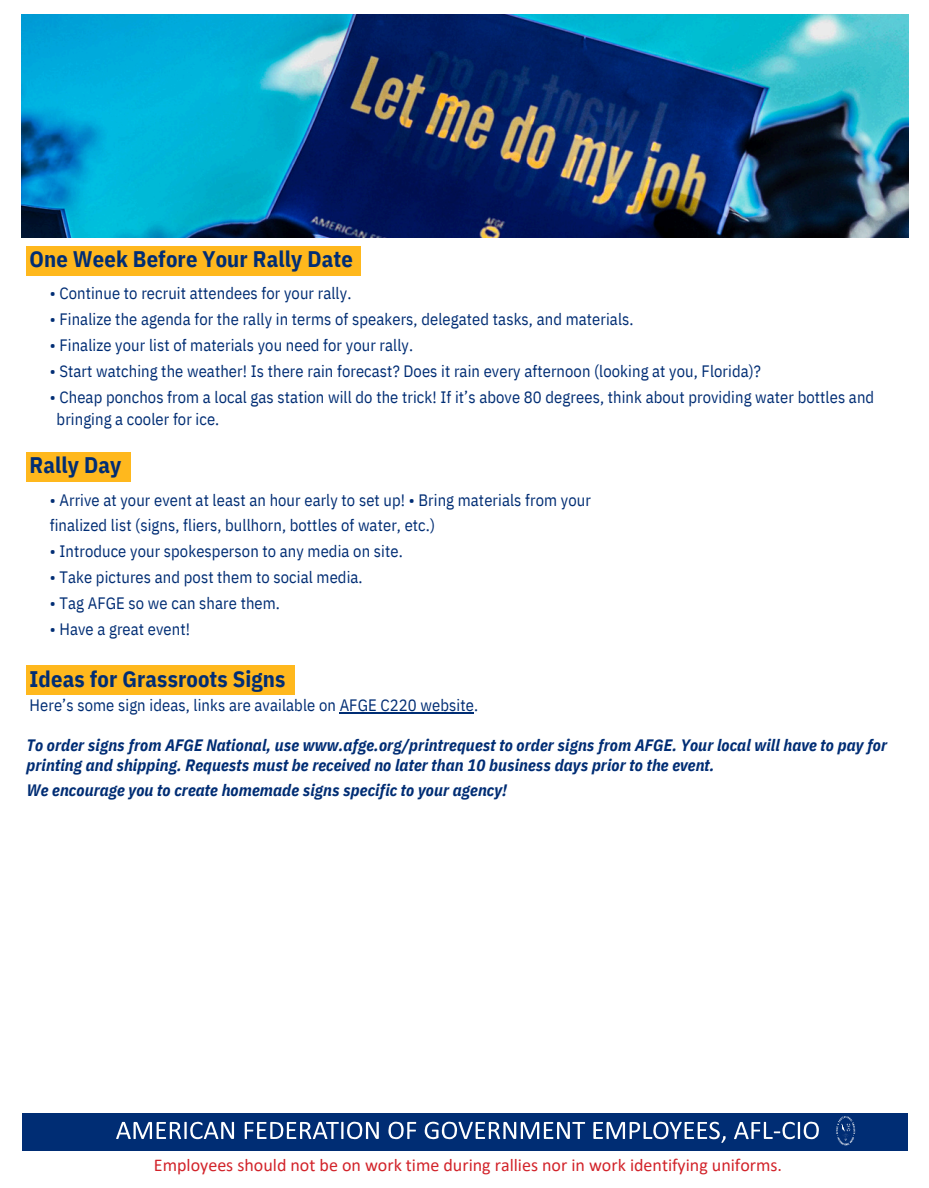
<style>
.page{position:relative;width:929px;height:1188px;background:#fff}
.page>*{position:absolute;margin:0;border:0;box-sizing:border-box;transform-origin:0 0}
.t1{font:700 22.5px "IBM Plex Sans Cond";letter-spacing:.005em;color:#002d74}
.t2{font:18px "Calibri";color:#d2232a}
.t3{font:16.5px/25.8px "IBM Plex Sans Cond";letter-spacing:.005em;color:#002d74}
.t4{font:italic 700 16.5px/19.2px "IBM Plex Sans Cond";letter-spacing:.005em;color:#002d74}
</style>
<div class="page">
<div style="left:27px;top:665px;width:268px;height:30px;background:#ffb81d"></div>
<div style="left:27px;top:452px;width:104px;height:30px;background:#ffb81d"></div>
<div style="left:27px;top:246px;width:334px;height:29px;background:#ffb81d"></div>
<div style="left:22px;top:1113px;width:885px;height:38px;background:#002d74"></div>
<svg style="left:116px;top:1122px;width:702px;height:21px"></svg>
<svg style="left:836px;top:1116px;width:18px;height:29px"></svg>
<img style="left:22px;top:14px;width:885px;height:224px">
<hr style="left:339px;top:712px;width:135px;height:1px;background:#002d74">
<h1 class="t1" style="left:30px;top:244px;width:324px">One Week Before Your Rally Date</h1>
<p class="t3" style="left:50px;top:280px;width:303px">• Continue to recruit attendees for your rally.</p>
<p class="t3" style="left:50px;top:306px;width:585px">• Finalize the agenda for the rally in terms of speakers, delegated tasks, and materials.</p>
<p class="t3" style="left:50px;top:332px;width:364px">• Finalize your list of materials you need for your rally.</p>
<p class="t3" style="left:50px;top:358px;width:712px">• Start watching the weather! Is there rain forecast? Does it rain every afternoon (looking at you, Florida)?</p>
<p class="t3" style="left:50px;top:384px;width:825px">• Cheap ponchos from a local gas station will do the trick! If it’s above 80 degrees, think about providing water bottles and</p>
<p class="t3" style="left:57px;top:406px;width:164px">bringing a cooler for ice.</p>
<h1 class="t1" style="left:30px;top:450px;width:93px">Rally Day</h1>
<p class="t3" style="left:50px;top:486px;width:542px">• Arrive at your event at least an hour early to set up! • Bring materials from your finalized list (signs, fliers, bullhorn, bottles of water, etc.)</p>
<p class="t3" style="left:50px;top:538px;width:354px">• Introduce your spokesperson to any media on site.</p>
<p class="t3" style="left:50px;top:564px;width:314px">• Take pictures and post them to social media.</p>
<p class="t3" style="left:50px;top:590px;width:232px">• Tag AFGE so we can share them.</p>
<p class="t3" style="left:50px;top:616px;width:142px">• Have a great event!</p>
<p class="t1" style="left:30px;top:664px;width:257px">Ideas for Grassroots Signs</p>
<p class="t3" style="left:30px;top:692px;width:450px">Here’s some sign ideas, links are available on AFGE C220 website.</p>
<h2 class="t4" style="left:27px;top:736px;width:861px">To order signs from AFGE National, use www.afge.org/printrequest to order signs from AFGE. Your local will have to pay for printing and shipping. Requests must be received no later than 10 business days prior to the event.</h2>
<h2 class="t4" style="left:27px;top:781px;width:482px">We encourage you to create homemade signs specific to your agency!</h2>
<p class="t2" style="left:154px;top:1157px;width:629px">Employees should not be on work time during rallies nor in work identifying uniforms.</p>
</div>
